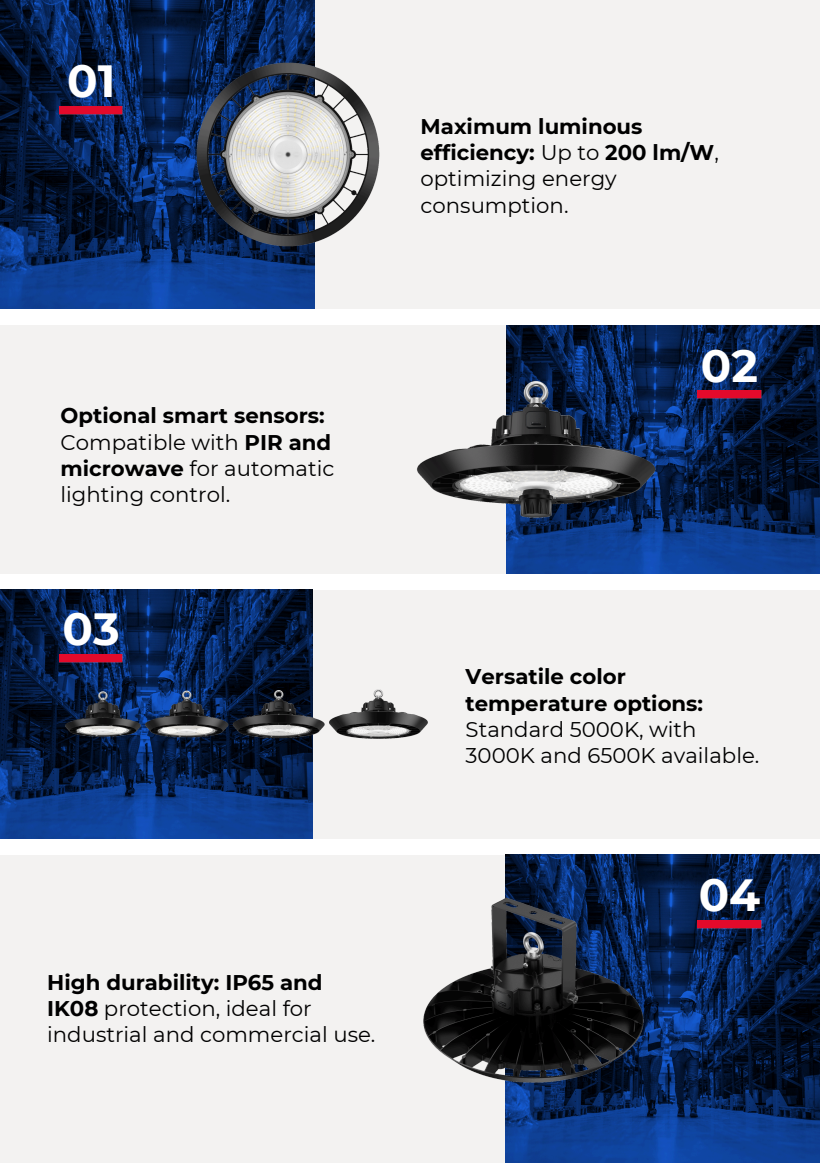
<style>
.page{position:relative;width:820px;height:1163px;background:#fff}
.page>*{position:absolute;margin:0;border:0;box-sizing:border-box;transform-origin:0 0}
.t1{font:700 45px "Montserrat";color:#fff}
.t2{font:21.25px/26.2px "Montserrat";color:#000}
.t3{font:700 21.25px/26.2px "Montserrat";color:#000}
.s1{font-weight:400}
.s2{font-weight:700}
</style>
<div class="page">
<div style="left:0;top:854px;width:819px;height:308px;background:#f3f2f1"></div>
<div style="left:0;top:590px;width:819px;height:248px;background:#f3f2f1"></div>
<img style="left:0;top:590px;width:313px;height:248px">
<div style="left:0;top:325px;width:819px;height:248px;background:#f3f2f1"></div>
<img style="left:506px;top:325px;width:313px;height:248px">
<div style="left:0;top:0;width:819px;height:309px;background:#f3f2f1"></div>
<img style="left:0;top:0;width:314px;height:308px">
<img style="left:505px;top:854px;width:314px;height:308px">
<img style="left:59px;top:106px;width:64px;height:8px">
<img style="left:697px;top:391px;width:64px;height:8px">
<img style="left:59px;top:654px;width:64px;height:8px">
<img style="left:697px;top:920px;width:64px;height:8px">
<img style="left:156px;top:55px;width:224px;height:198px">
<img style="left:423px;top:874px;width:234px;height:241px">
<img style="left:417px;top:369px;width:247px;height:155px">
<img style="left:60px;top:664px;width:368px;height:99px">
<p class="t1" style="left:67px;top:53px;width:50px">01</p>
<h1 class="t3" style="left:420px;top:113px;width:300px">Maximum luminous efficiency: <span class="s1">Up to</span> 200 lm/W<span class="s1">, optimizing energy consumption.</span></h1>
<p class="t2" style="left:60px;top:402px;width:275px"><span class="s2">Optional smart sensors:<br></span>Compatible with <span class="s2">PIR and microwave</span> for automatic lighting control.</p>
<p class="t1" style="left:63px;top:601px;width:59px">03</p>
<h1 class="t2" style="left:47px;top:969px;width:330px"><span class="s2">High durability: IP65 and<br>IK08</span> protection, ideal for industrial and commercial use.</h1>
<p class="t1" style="left:700px;top:338px;width:59px">02</p>
<p class="t2" style="left:465px;top:663px;width:295px"><span class="s2">Versatile color temperature options:<br></span>Standard 5000K, with<br>3000K and 6500K available.</p>
<p class="t1" style="left:698px;top:867px;width:63px">04</p>
</div>
